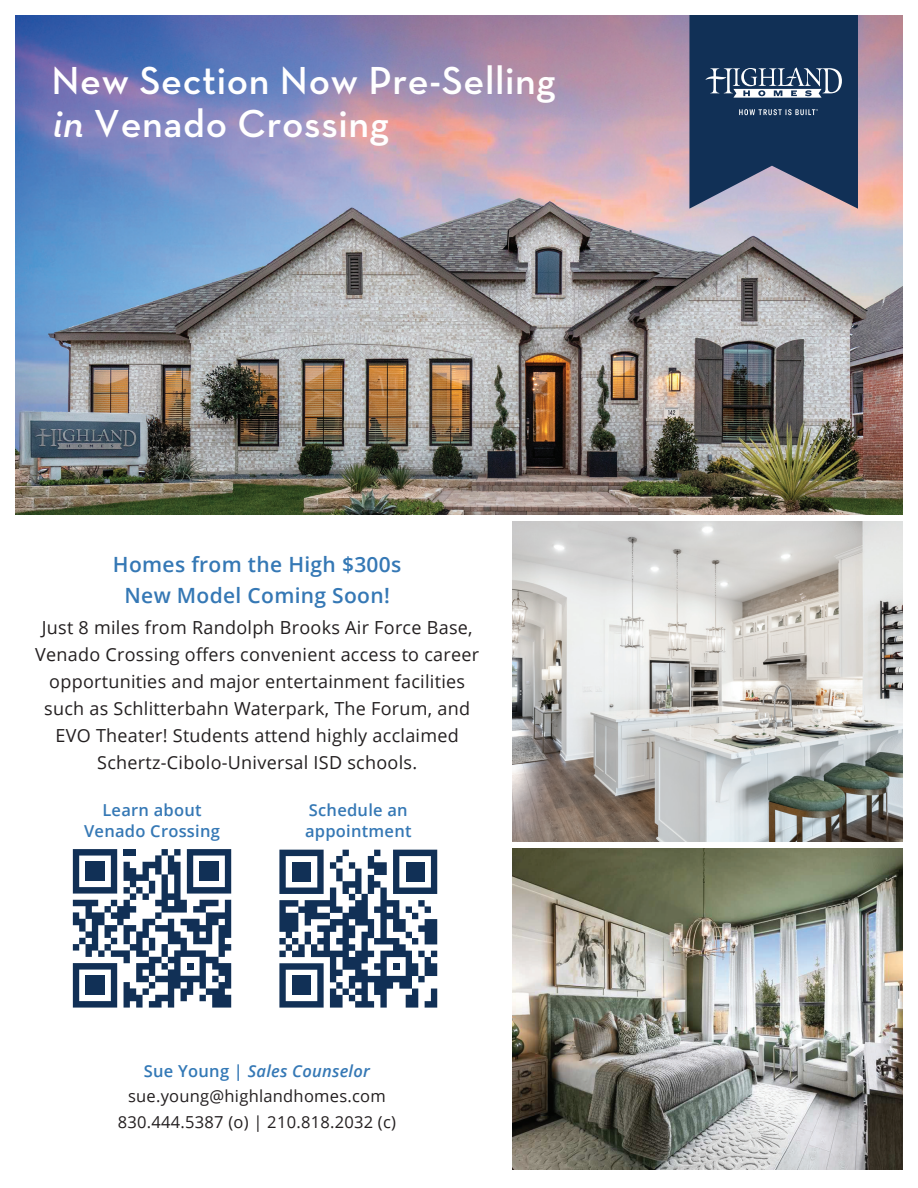
<style>
.page{position:relative;width:918px;height:1188px;background:#fff}
.page>*{position:absolute;margin:0;border:0;box-sizing:border-box;transform-origin:0 0}
.t1{font:600 39.75px/43px "Neutraface Text";letter-spacing:.015em;color:#fff}
.t2{font:600 21px/31.5px "Open Sans";letter-spacing:.015em;color:#3578b5;text-align:center}
.t3{font:18px/27px "Open Sans";letter-spacing:.015em;color:#231f20;text-align:center}
.t4{font:16.5px/25.5px "Open Sans";letter-spacing:.015em;color:#231f20;text-align:center}
.t5{font:600 16.5px/21px "Open Sans";letter-spacing:.015em;color:#3578b5}
.s1{font-style:italic}
.s2{font-weight:600;color:#3278b6}
.s3{font-weight:600;color:#3578b5}
.s4{font-weight:600;font-style:italic;color:#3578b5}
</style>
<div class="page">
<img style="left:15px;top:15px;width:888px;height:1155px">
<h1 class="t1" style="left:51px;top:59px;width:506px">New Section Now Pre-Selling <span class="s1">in</span> Venado Crossing</h1>
<p class="t2" style="left:113px;top:548px;width:290px">Homes from the High $300s<br>New Model Coming Soon!</p>
<p class="t3" style="left:35px;top:613px;width:445px">Just 8 miles from Randolph Brooks Air Force Base, Venado Crossing offers convenient access to career opportunities and major entertainment facilities such as Schlitterbahn Waterpark, The Forum, and EVO Theater! Students attend highly acclaimed Schertz-Cibolo-Universal ISD schools.</p>
<p class="t5" style="left:84px;top:799px;width:137px;text-align:center">Learn about<br>Venado Crossing</p>
<p class="t5" style="left:305px;top:799px;width:108px">Schedule an appointment</p>
<p class="t4" style="left:118px;top:1058px;width:280px"><span class="s2">Sue Young</span> <span class="s3">|</span> <span class="s4">Sales Counselor </span>sue.young@highlandhomes.com<br>830.444.5387 (o) | 210.818.2032 (c)</p>
</div>
